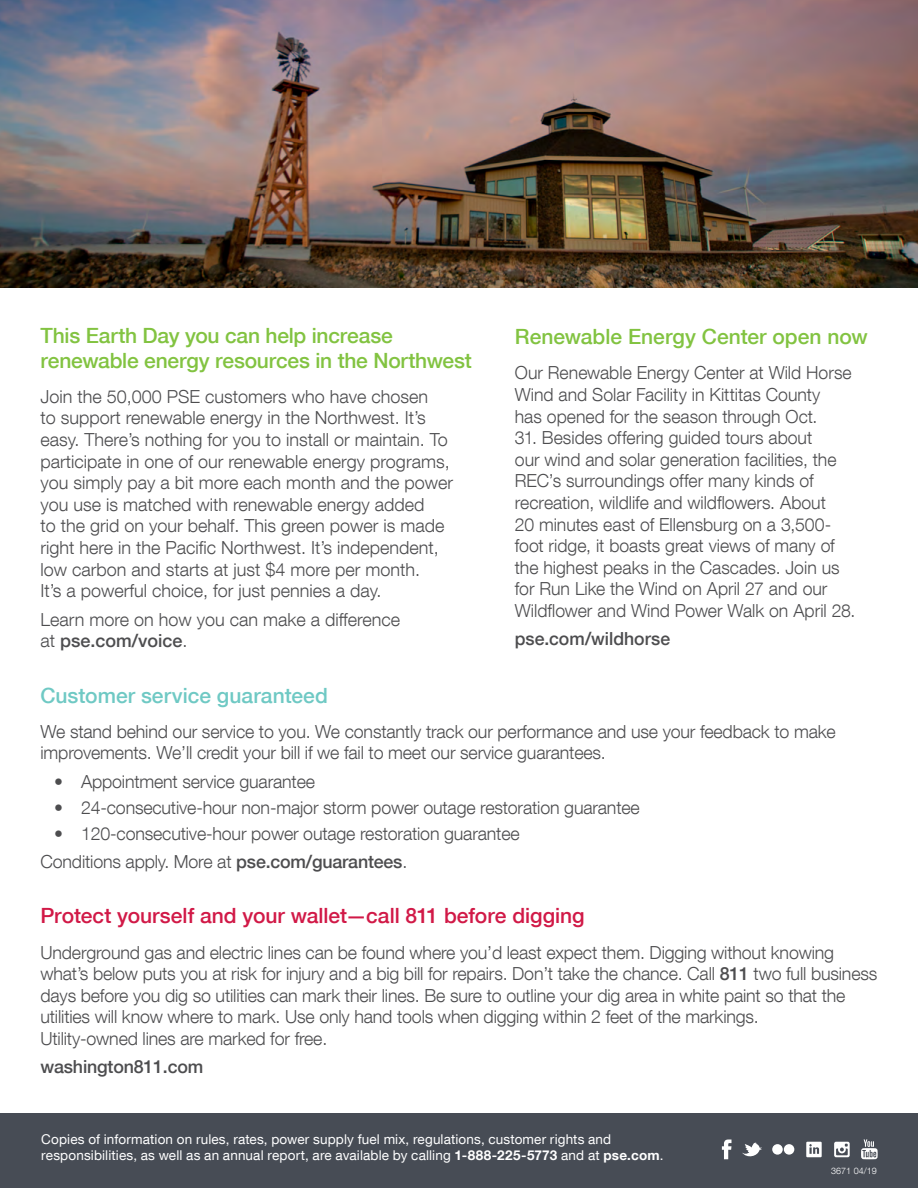
<style>
.page{position:relative;width:918px;height:1188px;background:#fff}
.page>*{position:absolute;margin:0;border:0;box-sizing:border-box;transform-origin:0 0}
.t1{font:500 21px/25.2px "Helvetica Neue LT Com";letter-spacing:-.005em;color:#82c341}
.t2{font:500 21px "Helvetica Neue LT Com";color:#d11947}
.t3{font:500 21px "Helvetica Neue LT Com";color:#6fc9c4}
.t4{font:300 18px/21.6px "Helvetica Neue LT Com";letter-spacing:-.01em;color:#4d4d4f}
.t5{font:500 18px "Helvetica Neue LT Com";letter-spacing:-.01em;color:#4d4d4f}
.t6{font:13.5px/16.2px "Helvetica Neue LT Com";letter-spacing:.01em;color:#fff}
.t7{font:300 9px "Helvetica Neue LT Com";color:#fff}
.s1{font-weight:500}
.s2{font-weight:700}
</style>
<div class="page">
<div style="left:0;top:1114px;width:918px;height:74px;background:#474c55"></div>
<svg style="left:807px;top:1141px;width:14px;height:17px"></svg>
<svg style="left:835px;top:1141px;width:14px;height:17px"></svg>
<svg style="left:722px;top:1140px;width:10px;height:19px"></svg>
<svg style="left:861px;top:1139px;width:17px;height:20px"></svg>
<div style="left:784px;top:1144px;width:10px;height:11px;background:#fff;border-radius:50%"></div>
<div style="left:772px;top:1144px;width:11px;height:11px;background:#fff;border-radius:50%"></div>
<svg style="left:742px;top:1143px;width:20px;height:14px"></svg>
<svg style="left:834px;top:1142px;width:16px;height:15px"></svg>
<svg style="left:806px;top:1142px;width:16px;height:15px"></svg>
<img style="left:0;top:0;width:918px;height:287px">
<p class="t1" style="left:40px;top:322px;width:433px">This Earth Day you can help increase renewable energy resources in the Northwest</p>
<p class="t4" style="left:40px;top:385px;width:414px">Join the 50,000 PSE customers who have chosen<br>to support renewable energy in the Northwest. It’s easy. There’s nothing for you to install or maintain. To participate in one of our renewable energy programs, you simply pay a bit more each month and the power you use is matched with renewable energy added<br>to the grid on your behalf. This green power is made right here in the Pacific Northwest. It’s independent, low carbon and starts at just $4 more per month.<br>It’s a powerful choice, for just pennies a day.</p>
<p class="t4" style="left:40px;top:608px;width:361px">Learn more on how you can make a difference at <span class="s1">pse.com/voice</span>.</p>
<p class="t1" style="left:515px;top:324px;width:354px">Renewable Energy Center open now</p>
<p class="t4" style="left:515px;top:362px;width:338px">Our Renewable Energy Center at Wild Horse<br>Wind and Solar Facility in Kittitas County has opened for the season through Oct.</p>
<p class="t4" style="left:515px;top:427px;width:342px">31. Besides offering guided tours about<br>our wind and solar generation facilities, the REC’s surroundings offer many kinds of recreation, wildlife and wildflowers. About<br>20 minutes east of Ellensburg on a 3,500- foot ridge, it boasts great views of many of the highest peaks in the Cascades. Join us for Run Like the Wind on April 27 and our Wildflower and Wind Power Walk on April 28.</p>
<p class="t5" style="left:515px;top:628px;width:157px">pse.com/wildhorse</p>
<p class="t3" style="left:40px;top:683px;width:289px">Customer service guaranteed</p>
<p class="t4" style="left:40px;top:720px;width:797px">We stand behind our service to you. We constantly track our performance and use your feedback to make improvements. We’ll credit your bill if we fail to meet our service guarantees.</p>
<p class="t4" style="left:54px;top:770px;width:262px">• Appointment service guarantee</p>
<p class="t4" style="left:54px;top:796px;width:587px">• 24-consecutive-hour non-major storm power outage restoration guarantee</p>
<p class="t4" style="left:40px;top:819px;width:481px;line-height:28.3px;text-indent:14px">• 120-consecutive-hour power outage restoration guarantee<br>Conditions apply. More at <span class="s1">pse.com/guarantees</span>.</p>
<p class="t2" style="left:40px;top:903px;width:546px">Protect yourself and your wallet—call 811 before digging</p>
<p class="t4" style="left:40px;top:941px;width:838px">Underground gas and electric lines can be found where you’d least expect them. Digging without knowing what’s below puts you at risk for injury and a big bill for repairs. Don’t take the chance. Call <span class="s1">811</span> two full business days before you dig so utilities can mark their lines. Be sure to outline your dig area in white paint so that the utilities will know where to mark. Use only hand tools when digging within 2 feet of the markings.<br>Utility-owned lines are marked for free.</p>
<p class="t5" style="left:40px;top:1056px;width:164px">washington811.com</p>
<p class="t6" style="left:41px;top:1131px;width:624px">Copies of information on rules, rates, power supply fuel mix, regulations, customer rights and responsibilities, as well as an annual report, are available by calling <span class="s2">1-888-225-5773</span> and at <span class="s2">pse.com</span>.</p>
<p class="t7" style="left:831px;top:1165px;width:47px">3671 04/19</p>
</div>
